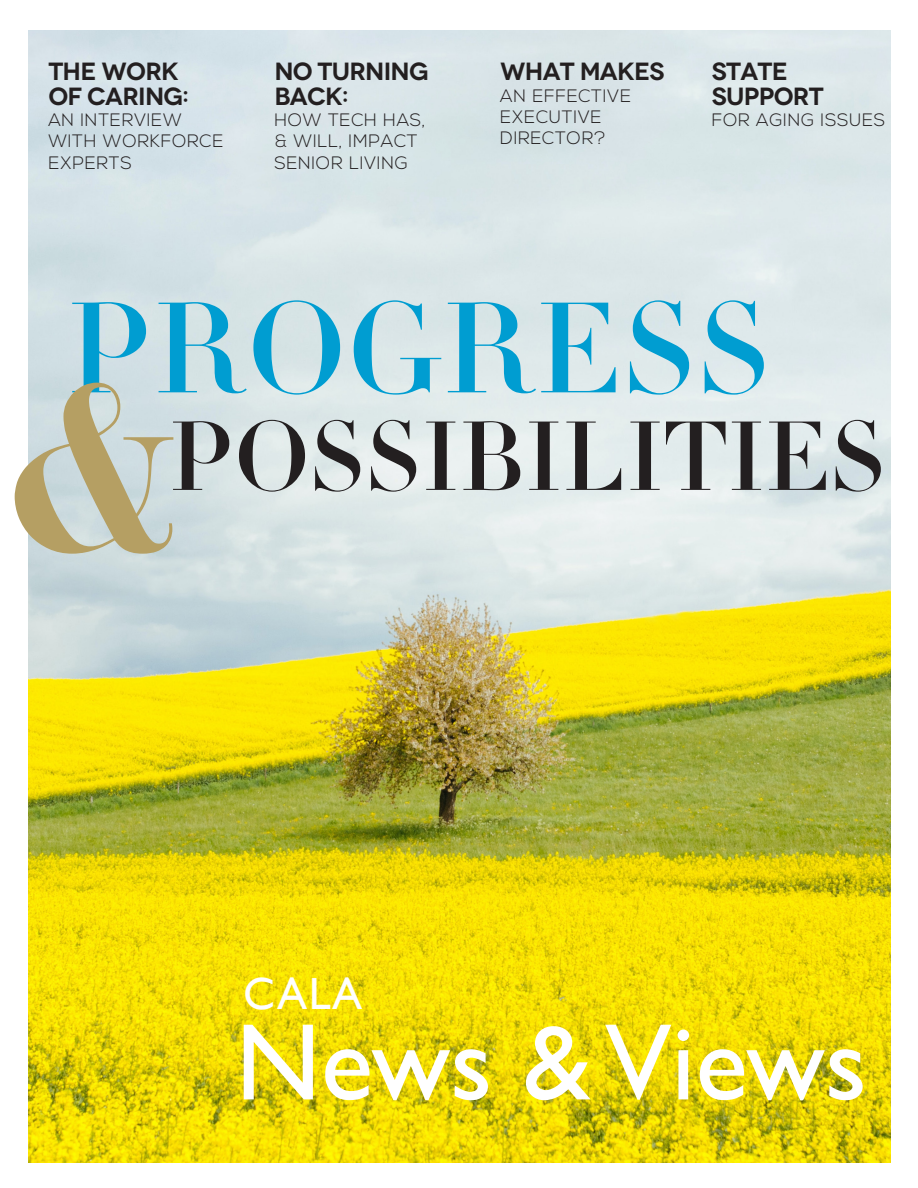
<style>
.page{position:relative;width:918px;height:1188px;background:#fff}
.page>*{position:absolute;margin:0;border:0;box-sizing:border-box;transform-origin:0 0}
.t1{font:228.3px "Ahpuch.Apollyon";color:#b59f63;scale:1.16 1}
.t2{font:126px "Ahpuch.Apollyon";color:#009dd1}
.t3{font:109.5px "Gill Sans";color:#fff}
.t4{font:96px "Ahpuch.Apollyon";letter-spacing:-.01em;color:#231f20}
.t5{font:45px "Gill Sans";color:#fff}
.Arrow_BUllet-orange{font:600 24.9px "Novecentowide";letter-spacing:-.03em;color:#231f20}
.Arrow_BUllet-orange-2{font:300 18px/21.3px "Nexa";letter-spacing:.04em;color:#231f20}
</style>
<div class="page">
<img style="left:28px;top:30px;width:863px;height:1132px">
<p class="Arrow_BUllet-orange" style="left:48px;top:56px;width:132px">THE WORK</p>
<p class="Arrow_BUllet-orange" style="left:48px;top:81px;width:142px">OF CARING:</p>
<p class="Arrow_BUllet-orange-2" style="left:48px;top:110px;width:135px">AN INTERVIEW</p>
<p class="Arrow_BUllet-orange-2" style="left:48px;top:131px;width:177px">WITH WORKFORCE<br>EXPERTS</p>
<p class="Arrow_BUllet-orange" style="left:274px;top:56px;width:156px">NO TURNING</p>
<p class="Arrow_BUllet-orange" style="left:274px;top:81px;width:76px">BACK:</p>
<p class="Arrow_BUllet-orange-2" style="left:274px;top:110px;width:153px">HOW TECH HAS,</p>
<p class="Arrow_BUllet-orange-2" style="left:274px;top:131px;width:145px">&amp; WILL, IMPACT<br>SENIOR LIVING</p>
<p class="Arrow_BUllet-orange" style="left:500px;top:56px;width:166px">WHAT MAKES</p>
<p class="Arrow_BUllet-orange-2" style="left:500px;top:86px;width:132px">AN EFFECTIVE<br>EXECUTIVE</p>
<p class="Arrow_BUllet-orange-2" style="left:500px;top:128px;width:107px">DIRECTOR?</p>
<p class="Arrow_BUllet-orange" style="left:712px;top:56px;width:78px">STATE</p>
<p class="Arrow_BUllet-orange" style="left:712px;top:81px;width:113px">SUPPORT</p>
<p class="Arrow_BUllet-orange-2" style="left:712px;top:110px;width:175px">FOR AGING ISSUES</p>
<p class="t2" style="left:67px;top:294px;width:706px">PROGRESS</p>
<p class="t1" style="left:1px;top:372px;width:158px">&amp;</p>
<p class="t4" style="left:169px;top:415px;width:719px">POSSIBILITIES</p>
<p class="t5" style="left:243px;top:968px;width:121px">CALA</p>
<p class="t3" style="left:235px;top:999px;width:633px">News &amp; Views</p>
</div>
